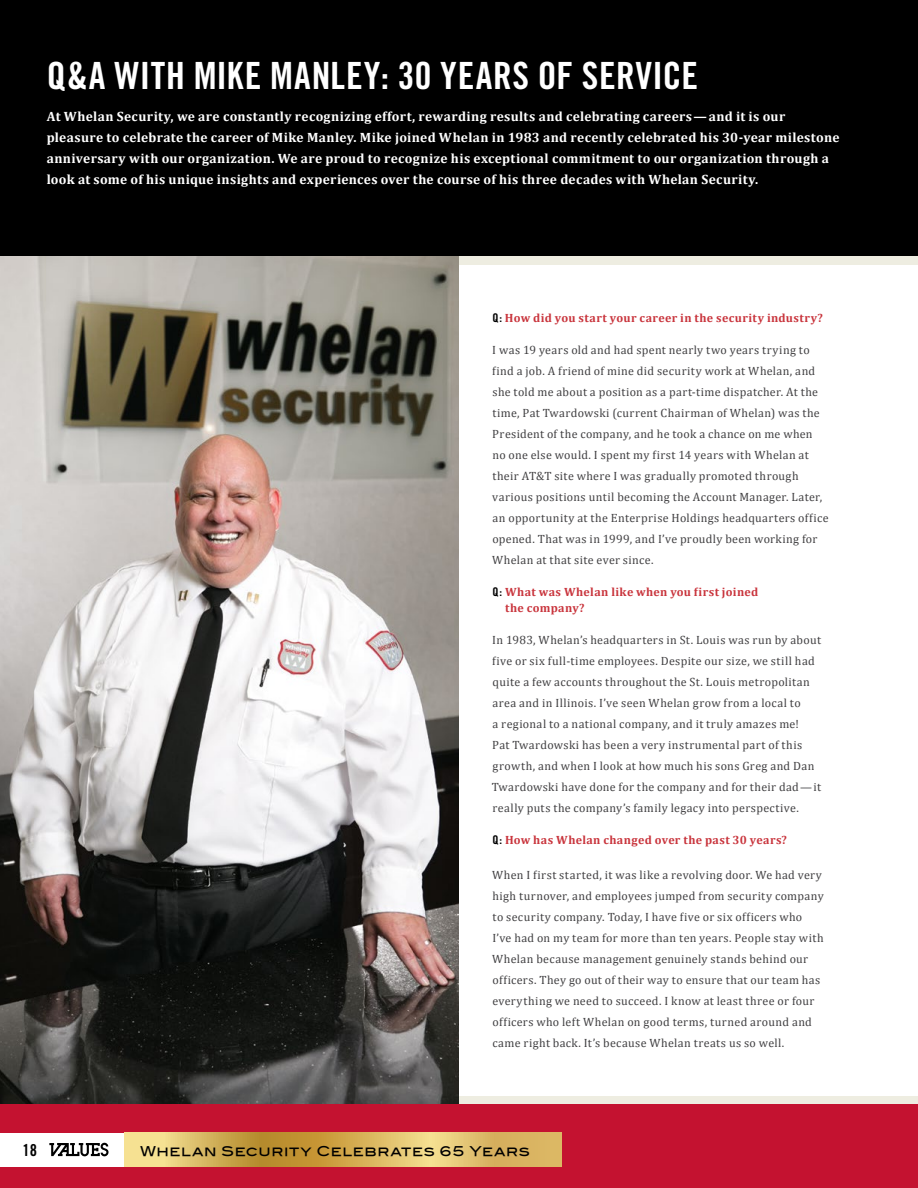
<style>
.page{position:relative;width:918px;height:1188px;background:#fff}
.page>*{position:absolute;margin:0;border:0;box-sizing:border-box;transform-origin:0 0}
.t1{font:37.5px "Trade Gothic Bold Cond Twenty";letter-spacing:.015em;color:#fff}
.t2{font:16.5px "Trade Gothic Bold Cond Twenty";color:#000}
.t3{font:700 13.5px/21px "Cambria";letter-spacing:.025em;color:#fff}
.t4{font:13.5px "Blair Md ITCTT Medium";letter-spacing:.045em;color:#000}
.t5{font:12px/21px "Cambria";letter-spacing:.03em;color:#414042}
.t6{font:700 12px/16.5px "Cambria";letter-spacing:.03em;color:#c9353d}
.s1{font-family:"Trade Gothic Bold Cond Twenty";font-weight:400;color:#000}
</style>
<div class="page">
<img style="left:0;top:256px;width:459px;height:849px">
<div style="left:0;top:1105px;width:918px;height:83px;background:#c41230"></div>
<div style="left:0;top:0;width:918px;height:256px;background:#000"></div>
<div style="left:0;top:1133px;width:129px;height:34px;background:#fff"></div>
<svg style="left:125px;top:1133px;width:437px;height:34px;background:#d9b761"></svg>
<svg style="left:49px;top:1143px;width:60px;height:13px"></svg>
<h1 class="t1" style="left:47px;top:53px;width:653px">Q&amp;A WITH MIKE MANLEY: 30 YEARS OF SERVICE</h1>
<p class="t3" style="left:47px;top:105px;width:794px">At Whelan Security, we are constantly recognizing effort, rewarding results and celebrating careers—and it is our pleasure to celebrate the career of Mike Manley. Mike joined Whelan in 1983 and recently celebrated his 30-year milestone anniversary with our organization. We are proud to recognize his exceptional commitment to our organization through a look at some of his unique insights and experiences over the course of his three decades with Whelan Security.</p>
<p class="t6" style="left:493px;top:309px;width:332px"><span class="s1">Q:</span> How did you start your career in the security industry?</p>
<p class="t5" style="left:492px;top:339px;width:338px">I was 19 years old and had spent nearly two years trying to find a job. A friend of mine did security work at Whelan, and she told me about a position as a part-time dispatcher. At the time, Pat Twardowski (current Chairman of Whelan) was the President of the company, and he took a chance on me when no one else would. I spent my first 14 years with Whelan at their AT&amp;T site where I was gradually promoted through various positions until becoming the Account Manager. Later, an opportunity at the Enterprise Holdings headquarters office opened. That was in 1999, and I’ve proudly been working for Whelan at that site ever since.</p>
<p class="t6" style="left:505px;top:583px;width:255px;text-indent:-13px"><span class="s1">Q:</span> What was Whelan like when you first joined the company?</p>
<p class="t5" style="left:492px;top:630px;width:331px">In 1983, Whelan’s headquarters in St. Louis was run by about five or six full-time employees. Despite our size, we still had quite a few accounts throughout the St. Louis metropolitan area and in Illinois. I’ve seen Whelan grow from a local to<br>a regional to a national company, and it truly amazes me!<br>Pat Twardowski has been a very instrumental part of this growth, and when I look at how much his sons Greg and Dan Twardowski have done for the company and for their dad—it really puts the company’s family legacy into perspective.</p>
<p class="t6" style="left:493px;top:832px;width:296px"><span class="s1">Q:</span> How has Whelan changed over the past 30 years?</p>
<p class="t5" style="left:492px;top:864px;width:333px">When I first started, it was like a revolving door. We had very high turnover, and employees jumped from security company to security company. Today, I have five or six officers who I’ve had on my team for more than ten years. People stay with Whelan because management genuinely stands behind our officers. They go out of their way to ensure that our team has everything we need to succeed. I know at least three or four officers who left Whelan on good terms, turned around and came right back. It’s because Whelan treats us so well.</p>
<h2 class="t2" style="left:22px;top:1140px;width:16px">18</h2>
<p class="t4" style="left:140px;top:1140px;width:391px">Whelan Security Celebrates 65 Years</p>
</div>
